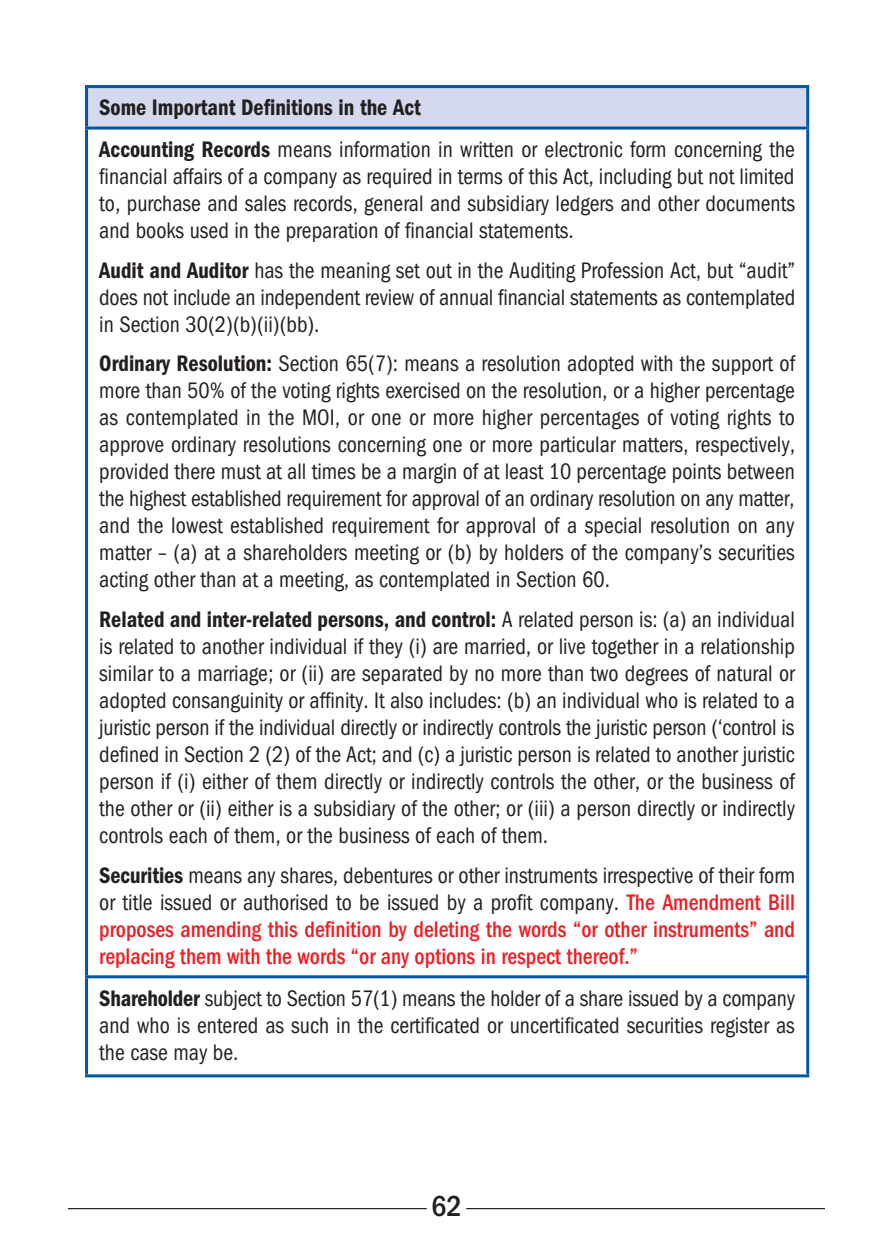
<style>
.page{position:relative;width:893px;height:1259px;background:#fff}
.page>*{position:absolute;margin:0;border:0;box-sizing:border-box;transform-origin:0 0}
.t1{font:500 condensed 30px "ITC Franklin Gothic Std";color:#231f20}
.t2{font:condensed 23.4px/27px "ITC Franklin Gothic Std";color:#231f20;text-align:justify;scale:.95 1}
.t3{font:500 condensed 23.4px/27px "ITC Franklin Gothic Std";color:#ee1d23;text-align:justify;scale:.95 1}
.t4{font:23.4px "ITC Franklin Gothic Std Dm Cd";color:#231f20;scale:.95 1}
.s1{font-family:"ITC Franklin Gothic Std Dm Cd";font-stretch:normal}
.s2{font-family:"ITC Franklin Gothic Std";font-stretch:condensed}
.s3{font-family:"ITC Franklin Gothic Std Dm Cd";font-weight:400;font-stretch:normal;color:#231f20}
.s4{font-weight:400;color:#231f20}
</style>
<div class="page">
<hr style="left:68px;top:1208px;width:359px;height:1px;background:#231f20">
<hr style="left:466px;top:1208px;width:359px;height:1px;background:#231f20">
<div style="left:87px;top:87px;width:721px;height:41px;background:#d4d9ed"></div>
<hr style="left:85px;top:85px;width:724px;height:3px;background:#0155a7">
<hr style="left:85px;top:88px;width:3px;height:39px;background:#0155a7">
<hr style="left:806px;top:88px;width:3px;height:39px;background:#0155a7">
<hr style="left:85px;top:127px;width:724px;height:3px;background:#0155a7">
<hr style="left:85px;top:130px;width:3px;height:845px;background:#0155a7">
<hr style="left:806px;top:130px;width:3px;height:845px;background:#0155a7">
<hr style="left:85px;top:975px;width:724px;height:3px;background:#0155a7">
<hr style="left:85px;top:978px;width:3px;height:96px;background:#0155a7">
<hr style="left:806px;top:978px;width:3px;height:96px;background:#0155a7">
<hr style="left:85px;top:1074px;width:724px;height:3px;background:#0155a7">
<p class="t4" style="left:99px;top:94px;width:340px">Some Important Definitions in the Act</p>
<p class="t2" style="left:99px;top:136px;width:734px"><span class="s1">Accounting Records</span> means information in written or electronic form concerning the financial affairs of a company as required in terms of this Act, including but not limited to, purchase and sales records, general and subsidiary ledgers and other documents and books used in the preparation of financial statements.</p>
<p class="t2" style="left:99px;top:256px;width:734px"><span class="s1">Audit and Auditor</span> has the meaning set out in the Auditing Profession Act, but “audit” does not include an independent review of annual financial statements as contemplated in Section 30(2)(b)(ii)(bb).</p>
<p class="t2" style="left:99px;top:350px;width:734px"><span class="s1">Ordinary Resolution:</span> Section 65(7): means a resolution adopted with the support of more than 50% of the voting rights exercised on the resolution, or a higher percentage as contemplated in the MOI, or one or more higher percentages of voting rights to approve ordinary resolutions concerning one or more particular matters, respectively, provided there must at all times be a margin of at least 10 percentage points between the highest established requirement for approval of an ordinary resolution on any matter, and the lowest established requirement for approval of a special resolution on any matter – (a) at a shareholders meeting or (b) by holders of the company’s securities acting other than at a meeting, as contemplated in Section 60.</p>
<p class="t4" style="left:99px;top:606px;width:734px">Related and inter-related persons, and control: <span class="s2">A related person is: (a) an individual</span></p>
<p class="t2" style="left:99px;top:633px;width:734px">is related to another individual if they (i) are married, or live together in a relationship similar to a marriage; or (ii) are separated by no more than two degrees of natural or adopted consanguinity or affinity. It also includes: (b) an individual who is related to a juristic person if the individual directly or indirectly controls the juristic person (‘control is defined in Section 2 (2) of the Act; and (c) a juristic person is related to another juristic person if (i) either of them directly or indirectly controls the other, or the business of the other or (ii) either is a subsidiary of the other; or (iii) a person directly or indirectly controls each of them, or the business of each of them.</p>
<p class="t3" style="left:99px;top:862px;width:734px"><span class="s3">Securities</span> <span class="s4">means any shares, debentures or other instruments irrespective of their form or title issued or authorised to be issued by a profit company.</span> The Amendment Bill proposes amending this definition by deleting the words “or other instruments” and replacing them with the words “or any options in respect thereof.”</p>
<p class="t2" style="left:99px;top:984px;width:734px"><span class="s1">Shareholder</span> subject to Section 57(1) means the holder of a share issued by a company and who is entered as such in the certificated or uncertificated securities register as the case may be.</p>
<p class="t1" style="left:431px;top:1189px;width:32px">62</p>
</div>
